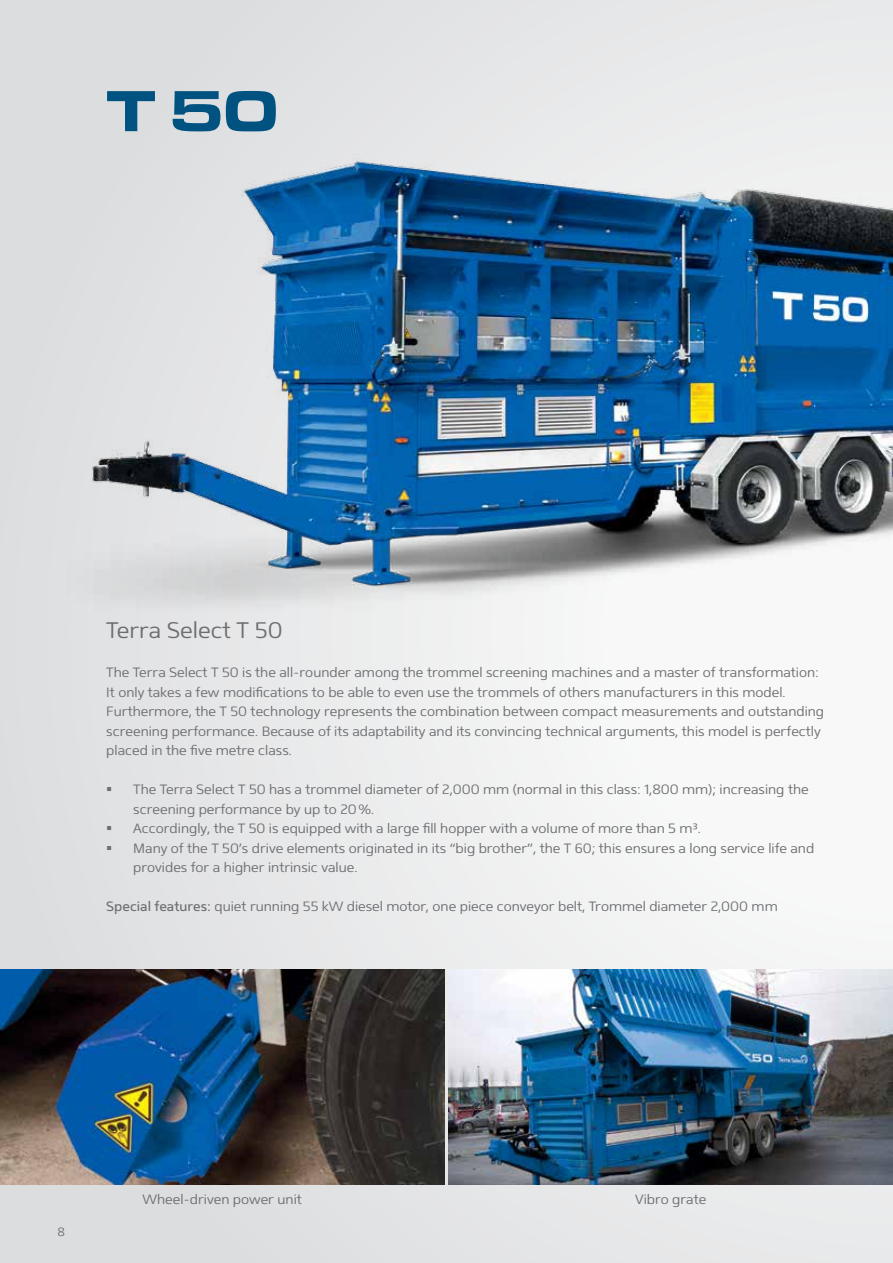
<style>
.page{position:relative;width:893px;height:1263px;background:#fff}
.page>*{position:absolute;margin:0;border:0;box-sizing:border-box;transform-origin:0 0}
.t1{font:700 expanded 60px "Eurostile MN";color:#005381}
.t2{font:300 22.5px "Mentone";color:#6d6e71}
.t3{font:300 13.5px/19.5px "Mentone";color:#6d6e71}
.t4{font:300 12px "Mentone";color:#6d6e71}
.s1{font-weight:400}
</style>
<div class="page">
<div style="left:0;top:0;width:893px;height:1263px;background:linear-gradient(to right,#dbdcdd,#f5f6f6)"></div>
<img style="left:17px;top:0;width:876px;height:769px">
<img style="left:0;top:969px;width:444px;height:215px">
<img style="left:449px;top:969px;width:444px;height:215px">
<svg style="left:107px;top:787px;width:4px;height:4px"></svg>
<svg style="left:107px;top:826px;width:4px;height:4px"></svg>
<svg style="left:107px;top:846px;width:4px;height:4px"></svg>
<h1 class="t1" style="left:106px;top:77px;width:173px">T 50</h1>
<h2 class="t2" style="left:106px;top:617px;width:178px">Terra Select T 50</h2>
<p class="t3" style="left:106px;top:663px;width:719px">The Terra Select T 50 is the all-rounder among the trommel screening machines and a master of transformation:<br>It only takes a few modifications to be able to even use the trommels of others manufacturers in this model.<br>Furthermore, the T 50 technology represents the combination between compact measurements and outstanding screening performance. Because of its adaptability and its convincing technical arguments, this model is perfectly placed in the five metre class.</p>
<p class="t3" style="left:133px;top:780px;width:682px">The Terra Select T 50 has a trommel diameter of 2,000 mm (normal in this class: 1,800 mm); increasing the screening performance by up to 20%.<br>Accordingly, the T 50 is equipped with a large fill hopper with a volume of more than 5 m³.<br>Many of the T 50’s drive elements originated in its “big brother”, the T 60; this ensures a long service life and provides for a higher intrinsic value.</p>
<p class="t3" style="left:106px;top:897px;width:673px"><span class="s1">Special features:</span> quiet running 55 kW diesel motor, one piece conveyor belt, Trommel diameter 2,000 mm</p>
<p class="t4" style="left:58px;top:1224px;width:9px">8</p>
<p class="t3" style="left:142px;top:1189px;width:161px">Wheel-driven power unit</p>
<p class="t3" style="left:635px;top:1189px;width:73px">Vibro grate</p>
</div>
